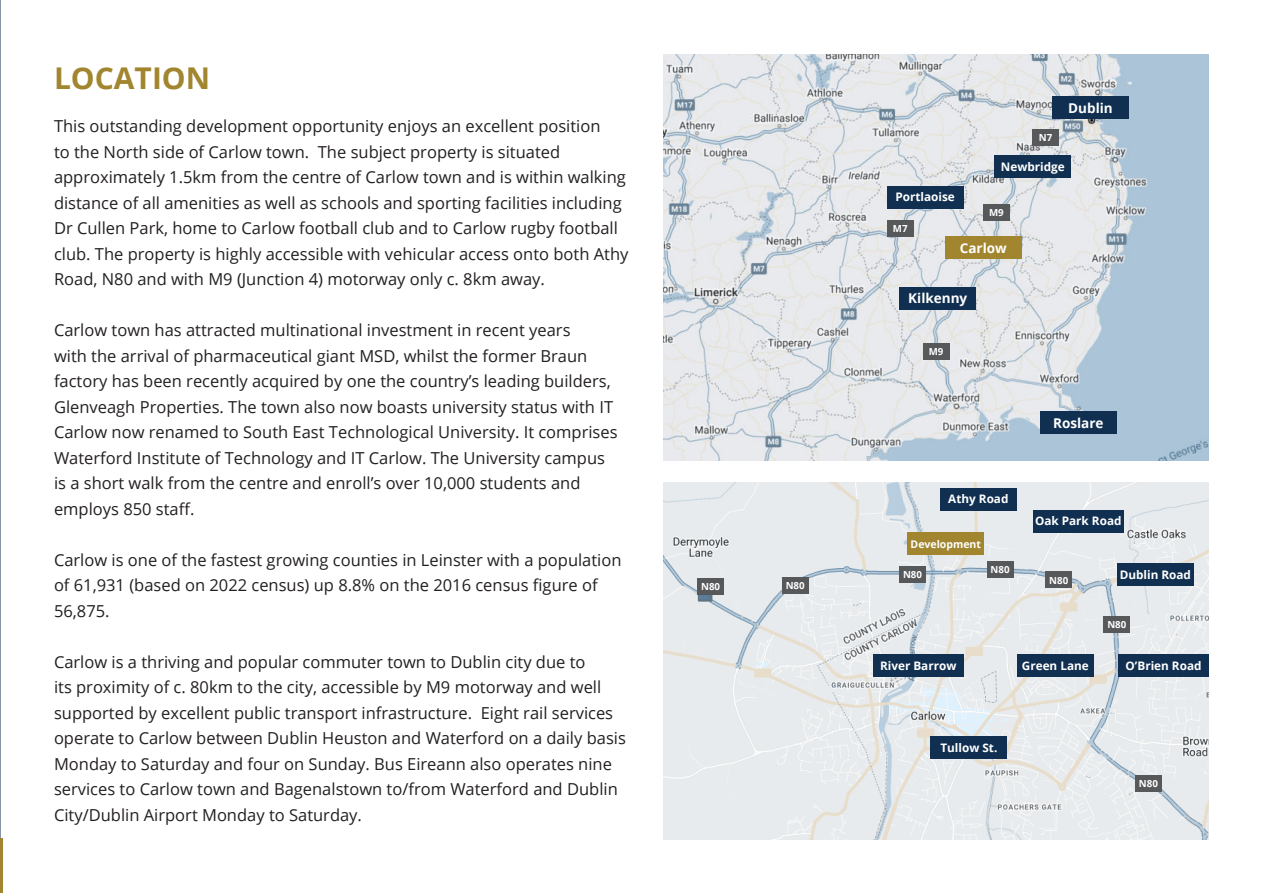
<style>
.page{position:relative;width:1263px;height:893px;background:#fff}
.page>*{position:absolute;margin:0;border:0;box-sizing:border-box;transform-origin:0 0}
.t1{font:700 30px "Open Sans";color:#a1862f}
.t2{font:16.5px/25.5px "Open Sans";color:#231f20}
.t3{font:700 13.5px "Open Sans";color:#fff}
.t4{font:700 11.7px "Open Sans";color:#fff}
.t5{font:700 10.5px "Open Sans";color:#fff}
.t6{font:700 9.75px "Open Sans";color:#fff}
</style>
<div class="page">
<hr style="left:0;top:839px;width:2px;height:54px;background:#a1862f">
<img style="left:663px;top:54px;width:546px;height:406px">
<div style="left:1052px;top:96px;width:77px;height:23px;background:#113051"></div>
<div style="left:994px;top:156px;width:77px;height:22px;background:#113051"></div>
<div style="left:945px;top:237px;width:77px;height:22px;background:#a1862f"></div>
<div style="left:899px;top:287px;width:77px;height:23px;background:#113051"></div>
<div style="left:1040px;top:411px;width:77px;height:23px;background:#113051"></div>
<div style="left:887px;top:186px;width:77px;height:23px;background:#113051"></div>
<div style="left:887px;top:220px;width:27px;height:17px;background:#57585a"></div>
<div style="left:1032px;top:129px;width:27px;height:16px;background:#57585a"></div>
<div style="left:983px;top:204px;width:27px;height:16px;background:#57585a"></div>
<div style="left:923px;top:344px;width:27px;height:16px;background:#57585a"></div>
<img style="left:663px;top:482px;width:546px;height:358px">
<div style="left:940px;top:488px;width:77px;height:23px;background:#113051"></div>
<div style="left:1117px;top:563px;width:77px;height:23px;background:#113051"></div>
<div style="left:1017px;top:654px;width:77px;height:23px;background:#113051"></div>
<div style="left:930px;top:736px;width:77px;height:23px;background:#113051"></div>
<div style="left:1033px;top:510px;width:91px;height:23px;background:#113051"></div>
<div style="left:1118px;top:654px;width:91px;height:23px;background:#113051"></div>
<div style="left:873px;top:654px;width:91px;height:23px;background:#113051"></div>
<div style="left:782px;top:577px;width:27px;height:16px;background:#57585a"></div>
<div style="left:697px;top:578px;width:27px;height:16px;background:#57585a"></div>
<div style="left:899px;top:567px;width:27px;height:16px;background:#57585a"></div>
<div style="left:987px;top:561px;width:26px;height:17px;background:#57585a"></div>
<div style="left:1045px;top:572px;width:27px;height:16px;background:#57585a"></div>
<div style="left:1103px;top:616px;width:27px;height:16px;background:#57585a"></div>
<div style="left:1135px;top:775px;width:27px;height:17px;background:#57585a"></div>
<div style="left:907px;top:533px;width:77px;height:22px;background:#a1862f"></div>
<h1 class="t1" style="left:54px;top:66px;width:158px">LOCATION</h1>
<p class="t2" style="left:54px;top:113px;width:576px">This outstanding development opportunity enjoys an excellent position<br>to the North side of Carlow town. The subject property is situated approximately 1.5km from the centre of Carlow town and is within walking distance of all amenities as well as schools and sporting facilities including Dr Cullen Park, home to Carlow football club and to Carlow rugby football club. The property is highly accessible with vehicular access onto both Athy Road, N80 and with M9 (Junction 4) motorway only c. 8km away.</p>
<p class="t2" style="left:54px;top:317px;width:565px">Carlow town has attracted multinational investment in recent years<br>with the arrival of pharmaceutical giant MSD, whilst the former Braun factory has been recently acquired by one the country’s leading builders, Glenveagh Properties. The town also now boasts university status with IT Carlow now renamed to South East Technological University. It comprises Waterford Institute of Technology and IT Carlow. The University campus is a short walk from the centre and enroll’s over 10,000 students and employs 850 staff.</p>
<p class="t2" style="left:54px;top:547px;width:569px">Carlow is one of the fastest growing counties in Leinster with a population of 61,931 (based on 2022 census) up 8.8% on the 2016 census figure of<br>56,875.</p>
<p class="t2" style="left:54px;top:649px;width:573px">Carlow is a thriving and popular commuter town to Dublin city due to<br>its proximity of c. 80km to the city, accessible by M9 motorway and well supported by excellent public transport infrastructure. Eight rail services operate to Carlow between Dublin Heuston and Waterford on a daily basis Monday to Saturday and four on Sunday. Bus Eireann also operates nine services to Carlow town and Bagenalstown to/from Waterford and Dublin City/Dublin Airport Monday to Saturday.</p>
<p class="t6" style="left:701px;top:583px;width:21px">N80</p>
<p class="t6" style="left:786px;top:581px;width:21px">N80</p>
<p class="t6" style="left:1039px;top:133px;width:15px">N7</p>
<p class="t3" style="left:1068px;top:102px;width:46px">Dublin</p>
<p class="t4" style="left:895px;top:192px;width:61px">Portlaoise</p>
<p class="t6" style="left:893px;top:225px;width:16px">M7</p>
<p class="t4" style="left:1001px;top:162px;width:65px">Newbridge</p>
<p class="t6" style="left:989px;top:208px;width:16px">M9</p>
<p class="t3" style="left:960px;top:243px;width:48px">Carlow</p>
<p class="t3" style="left:908px;top:293px;width:61px">Kilkenny</p>
<p class="t6" style="left:929px;top:348px;width:16px">M9</p>
<p class="t3" style="left:1053px;top:417px;width:52px">Roslare</p>
<p class="t4" style="left:948px;top:494px;width:62px">Athy Road</p>
<p class="t5" style="left:911px;top:540px;width:72px">Development</p>
<p class="t6" style="left:903px;top:571px;width:21px">N80</p>
<p class="t6" style="left:990px;top:566px;width:21px">N80</p>
<p class="t4" style="left:1035px;top:516px;width:88px">Oak Park Road</p>
<p class="t6" style="left:1049px;top:576px;width:21px">N80</p>
<p class="t4" style="left:1120px;top:570px;width:73px">Dublin Road</p>
<p class="t4" style="left:880px;top:661px;width:78px">River Barrow</p>
<p class="t4" style="left:1022px;top:661px;width:68px">Green Lane</p>
<p class="t6" style="left:1107px;top:621px;width:21px">N80</p>
<p class="t4" style="left:1125px;top:661px;width:77px">O’Brien Road</p>
<p class="t4" style="left:940px;top:743px;width:58px">Tullow St.</p>
<p class="t6" style="left:1139px;top:780px;width:21px">N80</p>
</div>
